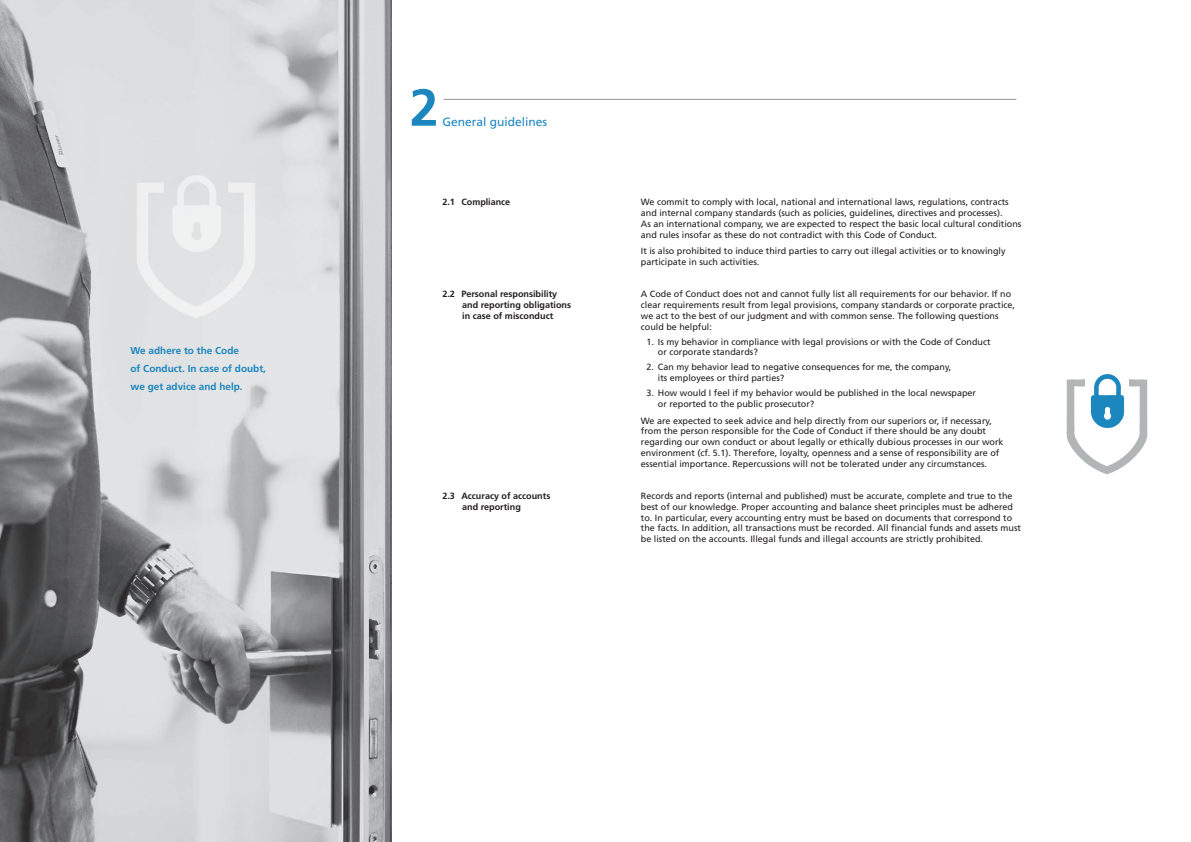
<style>
.page{position:relative;width:1191px;height:842px;background:#fff}
.page>*{position:absolute;margin:0;border:0;box-sizing:border-box;transform-origin:0 0}
.t1{font:700 52px "Frutiger LT Std";color:#1c86bf}
.t2{font:12px "Frutiger LT Std";color:#1c86bf}
.t3{font:700 10px/18px "Frutiger LT Std";color:#1c86bf}
.t4{font:700 9.1px/10.9px "Frutiger LT Std";color:#231f20}
.t5{font:9px/10.8px "Frutiger LT Std";color:#231f20}
.t6{font:700 9px "Frutiger LT Std";color:#231f20}
.s1{font-size:9.1px}
</style>
<div class="page">
<img style="left:0;top:0;width:391px;height:842px">
<img style="left:136px;top:176px;width:119px;height:142px">
<img style="left:1066px;top:374px;width:81px;height:100px">
<hr style="left:443px;top:99px;width:573px;height:1px;background:#939598">
<p class="t3" style="left:130px;top:342px;width:137px">We adhere to the Code<br>of Conduct. In case of doubt, we get advice and help.</p>
<h1 class="t1" style="left:409px;top:77px;width:30px">2</h1>
<h2 class="t2" style="left:442px;top:114px;width:106px">General guidelines</h2>
<p class="t6" style="left:442px;top:197px;width:69px"><span class="s1">2.1</span> Compliance</p>
<p class="t5" style="left:641px;top:197px;width:382px">We commit to comply with local, national and international laws, regulations, contracts and internal company standards (such as policies, guidelines, directives and processes).<br>As an international company, we are expected to respect the basic local cultural conditions and rules insofar as these do not contradict with this Code of Conduct.</p>
<p class="t5" style="left:641px;top:246px;width:366px">It is also prohibited to induce third parties to carry out illegal activities or to knowingly participate in such activities.</p>
<p class="t4" style="left:462px;top:289px;width:110px;text-indent:-20px">2.2 Personal responsibility and reporting obligations in case of misconduct</p>
<p class="t5" style="left:641px;top:289px;width:376px">A Code of Conduct does not and cannot fully list all requirements for our behavior. If no clear requirements result from legal provisions, company standards or corporate practice, we act to the best of our judgment and with common sense. The following questions could be helpful:</p>
<p class="t5" style="left:658px;top:336px;width:334px;text-indent:-11px">1. Is my behavior in compliance with legal provisions or with the Code of Conduct or corporate standards?</p>
<p class="t5" style="left:658px;top:362px;width:295px;text-indent:-11px">2. Can my behavior lead to negative consequences for me, the company, its employees or third parties?</p>
<p class="t5" style="left:658px;top:388px;width:320px;text-indent:-11px">3. How would I feel if my behavior would be published in the local newspaper or reported to the public prosecutor?</p>
<p class="t5" style="left:641px;top:415px;width:364px">We are expected to seek advice and help directly from our superiors or, if necessary, from the person responsible for the Code of Conduct if there should be any doubt regarding our own conduct or about legally or ethically dubious processes in our work environment (cf. 5.1). Therefore, loyalty, openness and a sense of responsibility are of essential importance. Repercussions will not be tolerated under any circumstances.</p>
<p class="t4" style="left:462px;top:490px;width:90px;text-indent:-20px">2.3 Accuracy of accounts and reporting</p>
<p class="t5" style="left:641px;top:491px;width:382px">Records and reports (internal and published) must be accurate, complete and true to the best of our knowledge. Proper accounting and balance sheet principles must be adhered to. In particular, every accounting entry must be based on documents that correspond to the facts. In addition, all transactions must be recorded. All financial funds and assets must be listed on the accounts. Illegal funds and illegal accounts are strictly prohibited.</p>
</div>
